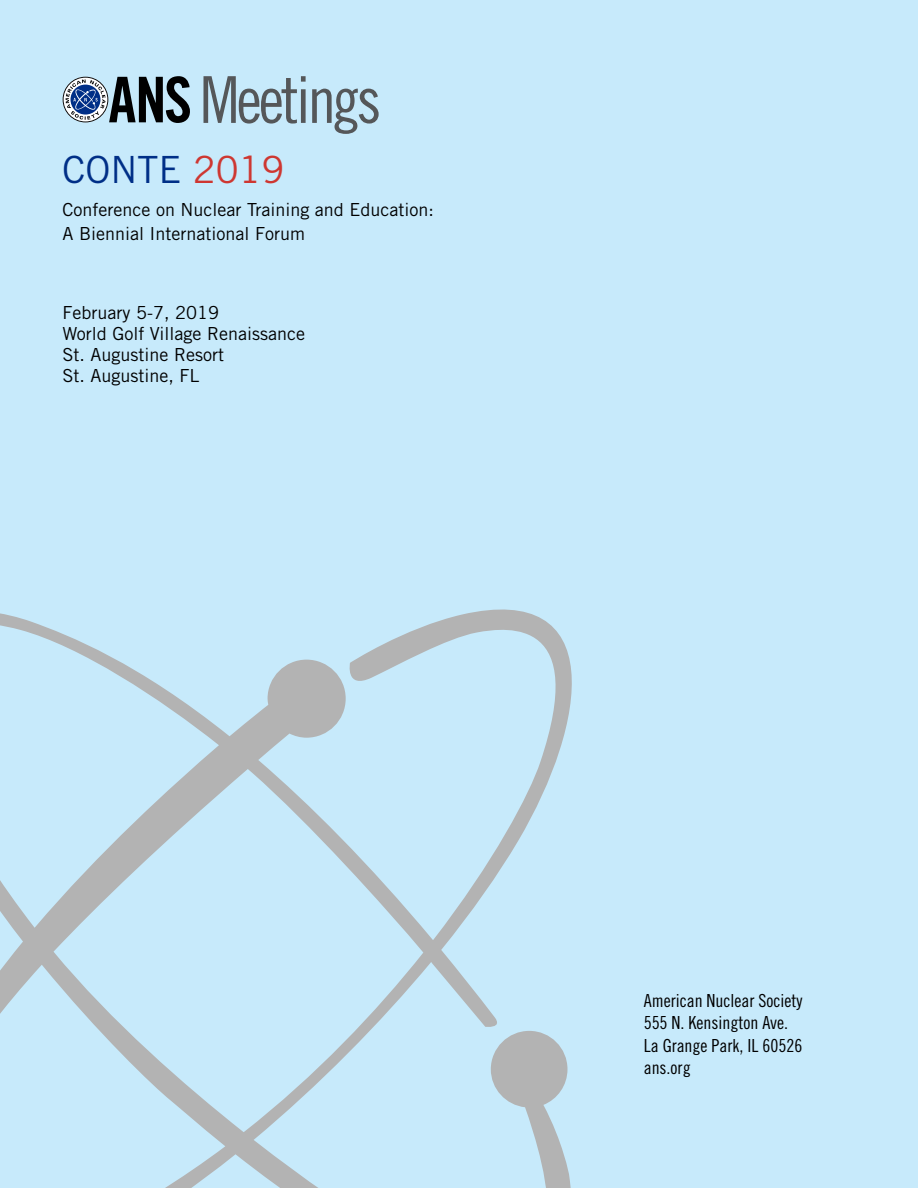
<style>
.page{position:relative;width:918px;height:1188px;background:#c7eafb}
.page>*{position:absolute;margin:0;border:0;box-sizing:border-box;transform-origin:0 0}
.t1{font:37.5px "Trade Gothic";color:#002f87}
.t2{font:18px/21px "Trade Gothic";color:#000}
.t3{font:18px/22.5px "Trade Gothic Cond Eighteen";color:#000}
.s1{color:#ce3731}
</style>
<div class="page">
<svg style="left:63px;top:76px;width:127px;height:47px"></svg>
<svg style="left:204px;top:76px;width:102px;height:48px"></svg>
<svg style="left:312px;top:89px;width:67px;height:45px"></svg>
<svg style="left:0;top:609px;width:572px;height:579px"></svg>
<h1 class="t1" style="left:63px;top:147px;width:223px">CONTE <span class="s1">2019</span></h1>
<p class="t2" style="left:63px;top:197px;width:373px;line-height:24px">Conference on Nuclear Training and Education:<br>A Biennial International Forum</p>
<p class="t2" style="left:63px;top:301px;width:244px">February 5-7, 2019<br>World Golf Village Renaissance<br>St. Augustine Resort<br>St. Augustine, FL</p>
<p class="t3" style="left:644px;top:989px;width:160px">American Nuclear Society<br>555 N. Kensington Ave.<br>La Grange Park, IL 60526 ans.org</p>
</div>
